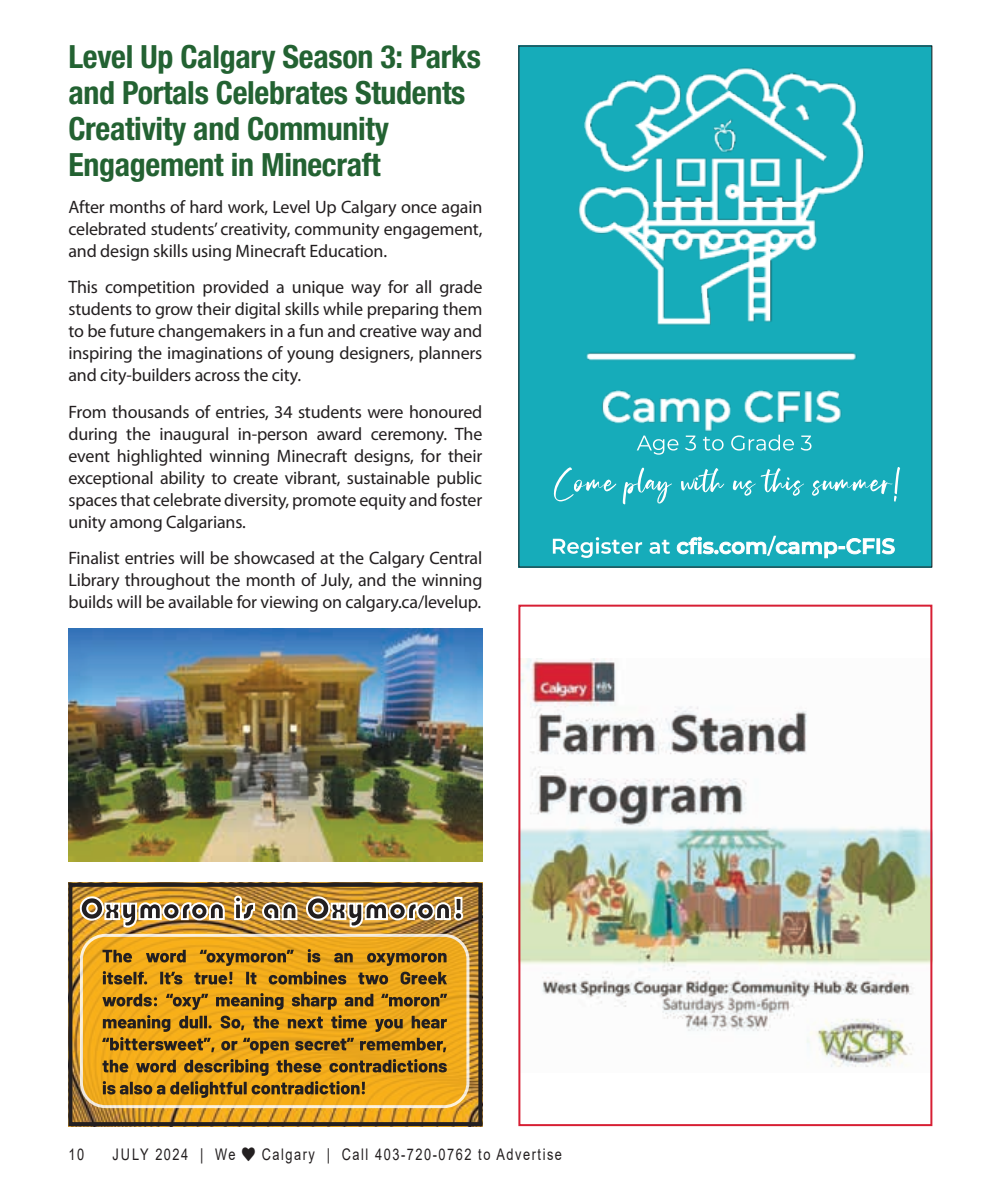
<style>
.page{position:relative;width:990px;height:1188px;background:#fff}
.page>*{position:absolute;margin:0;border:0;box-sizing:border-box;transform-origin:0 0}
.t1{font:700 condensed 32px/36px "Helvetica Neue LT Std";letter-spacing:-.01em;color:#236232}
.t2{font:18px/22px "Myriad Pro";letter-spacing:-.01em;color:#231f20;text-align:justify}
.t3{font:16px "Arial";letter-spacing:.12em;color:#231f20;scale:.8 1}
</style>
<div class="page">
<img style="left:521px;top:658px;width:408px;height:409px">
<div style="left:518px;top:605px;width:414px;height:521px;border:2px solid #d71f34"></div>
<div style="left:518px;top:46px;width:414px;height:522px;background:#16acba"></div>
<img style="left:578px;top:67px;width:287px;height:438px">
<svg style="left:637px;top:436px;width:41px;height:19px"></svg>
<svg style="left:685px;top:436px;width:11px;height:15px"></svg>
<svg style="left:703px;top:437px;width:21px;height:14px"></svg>
<svg style="left:731px;top:435px;width:63px;height:16px"></svg>
<svg style="left:801px;top:436px;width:10px;height:15px"></svg>
<svg style="left:553px;top:466px;width:64px;height:36px"></svg>
<svg style="left:623px;top:467px;width:49px;height:37px"></svg>
<svg style="left:681px;top:468px;width:43px;height:25px"></svg>
<svg style="left:733px;top:468px;width:71px;height:28px"></svg>
<svg style="left:811px;top:467px;width:89px;height:35px"></svg>
<svg style="left:553px;top:537px;width:89px;height:21px"></svg>
<svg style="left:650px;top:540px;width:20px;height:14px"></svg>
<svg style="left:677px;top:536px;width:198px;height:22px"></svg>
<div style="left:877px;top:538px;width:3px;height:16px;border:1px solid #fff"></div>
<svg style="left:882px;top:538px;width:13px;height:16px"></svg>
<img style="left:68px;top:629px;width:414px;height:232px">
<img style="left:73px;top:888px;width:404px;height:233px">
<div style="left:68px;top:883px;width:414px;height:243px;border:4px solid #231f20"></div>
<img style="left:79px;top:882px;width:386px;height:47px">
<div style="left:81px;top:935px;width:387px;height:172px;background:#f2ac1b;border-radius:24px"></div>
<div style="left:80px;top:934px;width:389px;height:174px;border:3px solid #fff;border-radius:24px"></div>
<svg style="left:102px;top:993px;width:345px;height:105px"></svg>
<svg style="left:103px;top:949px;width:344px;height:36px"></svg>
<h1 class="t1" style="left:68px;top:39px;width:414px">Level Up Calgary Season 3: Parks and Portals Celebrates Students<br>Creativity and Community<br>Engagement in Minecraft</h1>
<p class="t2" style="left:68px;top:195px;width:416px">After months of hard work, Level Up Calgary once again celebrated students’ creativity, community engagement, and design skills using Minecraft Education.</p>
<p class="t2" style="left:68px;top:276px;width:416px">This competition provided a unique way for all grade students to grow their digital skills while preparing them to be future changemakers in a fun and creative way and inspiring the imaginations of young designers, planners and city-builders across the city.</p>
<p class="t2" style="left:68px;top:400px;width:416px">From thousands of entries, 34 students were honoured during the inaugural in-person award ceremony. The event highlighted winning Minecraft designs, for their exceptional ability to create vibrant, sustainable public spaces that celebrate diversity, promote equity and foster unity among Calgarians.</p>
<p class="t2" style="left:68px;top:547px;width:416px">Finalist entries will be showcased at the Calgary Central Library throughout the month of July, and the winning builds will be available for viewing on calgary.ca/levelup.</p>
<p class="t3" style="left:68px;top:1143px;width:21px">10</p>
<p class="t3" style="left:112px;top:1143px;width:156px">JULY 2024 | We</p>
<p class="t3" style="left:262px;top:1143px;width:377px">Calgary | Call 403-720-0762 to Advertise</p>
</div>
